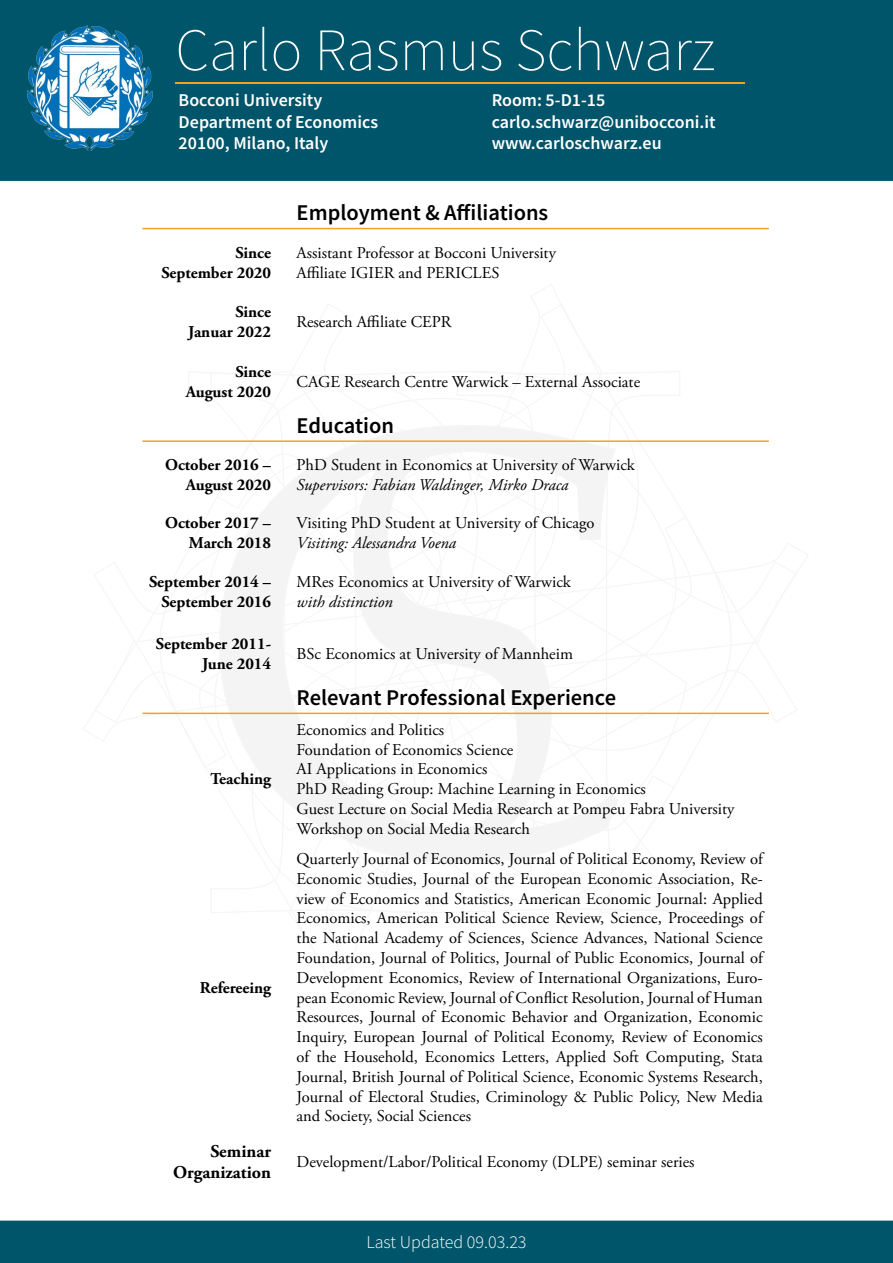
<style>
.page{position:relative;width:893px;height:1263px;background:#fff}
.page>*{position:absolute;margin:0;border:0;box-sizing:border-box;transform-origin:0 0}
.t1{font:613.2px "Book Antiqua";color:#000}
.t2{font:200 60px "Source Sans Pro";color:#fff}
.t3{font:600 22.5px "Source Sans Pro";color:#000}
.t4{font:600 18px/21.6px "Source Sans Pro";color:#fff}
.t5{font:700 18px/21.6px "Adobe Garamond Pro";color:#000;text-align:right}
.t6{font:300 18px "Source Sans Pro";color:#fff}
.t7{font:16.5px/19.8px "Adobe Garamond Pro";color:#000}
.t8{font:700 16.5px/19.8px "Adobe Garamond Pro";color:#000;text-align:right}
.t9{font:italic 16.5px "Adobe Garamond Pro";color:#000}
</style>
<div class="page">
<div style="left:0;top:1221px;width:893px;height:42px;background:#00556b"></div>
<div style="left:0;top:0;width:893px;height:181px;background:#00556b"></div>
<hr style="left:142px;top:228px;width:142px;height:1px;background:#f9a01b">
<hr style="left:284px;top:228px;width:485px;height:1px;background:#f9a01b">
<svg style="left:219px;top:440px;width:400px;height:275px"></svg>
<svg style="left:353px;top:428px;width:198px;height:429px"></svg>
<hr style="left:175px;top:82px;width:570px;height:1px;background:#f9a01b">
<img style="left:28px;top:25px;width:124px;height:126px">
<h2 class="t2" style="left:175px;top:14px;width:541px">Carlo Rasmus Schwarz</h2>
<p class="t4" style="left:179px;top:89px;width:217px">c.r.schwarz@warwick.ac.uk www.carloschwarz.eu<br>+44 74 7777 81 82</p>
<p class="t4" style="left:492px;top:89px;width:201px">University of Warwick<br>Department of Economics<br>Coventry, CV4 7AL</p>
<p class="t4" style="left:179px;top:89px;width:201px">Bocconi University<br>Department of Economics<br>20100, Milano, Italy</p>
<p class="t4" style="left:492px;top:89px;width:226px">Room: 5-D1-15 carlo.schwarz@unibocconi.it www.carloschwarz.eu</p>
<h3 class="t3" style="left:297px;top:198px;width:253px">Employment &amp; Affiliations</h3>
<p class="t8" style="left:161px;top:243px;width:111px">Since<br>September 2020</p>
<p class="t7" style="left:297px;top:243px;width:261px">Assistant Professor at Bocconi University<br>Affiliate IGIER and PERICLES</p>
<p class="t8" style="left:188px;top:302px;width:84px">Since<br>Januar 2022</p>
<p class="t7" style="left:297px;top:313px;width:156px">Research Affiliate CEPR</p>
<p class="t8" style="left:186px;top:362px;width:87px">Since<br>August 2020</p>
<p class="t7" style="left:297px;top:372px;width:345px">CAGE Research Centre Warwick – External Associate</p>
<h3 class="t3" style="left:297px;top:410px;width:99px">Education</h3>
<p class="t8" style="left:165px;top:456px;width:107px">October 2016 –<br>August 2020</p>
<p class="t7" style="left:297px;top:456px;width:340px">PhD Student in Economics at University of Warwick</p>
<h1 class="t1" style="left:195px;top:220px;width:436px">C</h1>
<p class="t9" style="left:297px;top:475px;width:273px">Supervisors: Fabian Waldinger, Mirko Draca</p>
<p class="t8" style="left:165px;top:513px;width:107px">October 2017 –<br>March 2018</p>
<p class="t7" style="left:297px;top:513px;width:299px">Visiting PhD Student at University of Chicago</p>
<p class="t9" style="left:297px;top:532px;width:161px">Visiting: Alessandra Voena</p>
<p class="t8" style="left:149px;top:572px;width:123px">September 2014 –<br>September 2016</p>
<p class="t7" style="left:297px;top:573px;width:276px">MRes Economics at University of Warwick</p>
<p class="t9" style="left:297px;top:592px;width:98px">with distinction</p>
<p class="t8" style="left:156px;top:634px;width:117px">September 2011-<br>June 2014</p>
<p class="t7" style="left:297px;top:644px;width:278px">BSc Economics at University of Mannheim</p>
<h3 class="t3" style="left:297px;top:682px;width:321px">Relevant Professional Experience</h3>
<p class="t7" style="left:297px;top:720px;width:439px">Economics and Politics<br>Foundation of Economics Science<br>AI Applications in Economics<br>PhD Reading Group: Machine Learning in Economics<br>Guest Lecture on Social Media Research at Pompeu Fabra University Workshop on Social Media Research</p>
<p class="t8" style="left:211px;top:769px;width:62px">Teaching</p>
<p class="t7" style="left:297px;top:849px;width:468px;text-align:justify">Quarterly Journal of Economics, Journal of Political Economy, Review of Economic Studies, Journal of the European Economic Association, Re&shy;view of Economics and Statistics, American Economic Journal: Applied Economics, American Political Science Review, Science, Proceedings of the National Academy of Sciences, Science Advances, National Science Foundation, Journal of Politics, Journal of Public Economics, Journal of Development Economics, Review of International Organizations, Euro&shy;pean Economic Review, Journal of Conflict Resolution, Journal of Human Resources, Journal of Economic Behavior and Organization, Economic Inquiry, European Journal of Political Economy, Review of Economics of the Household, Economics Letters, Applied Soft Computing, Stata Journal, British Journal of Political Science, Economic Systems Research, Journal of Electoral Studies, Criminology &amp; Public Policy, New Media and Society, Social Sciences</p>
<p class="t8" style="left:200px;top:978px;width:73px">Refereeing</p>
<p class="t5" style="left:173px;top:1141px;width:99px">Seminar<br>Organization</p>
<p class="t7" style="left:297px;top:1152px;width:399px">Development/Labor/Political Economy (DLPE) seminar series</p>
<p class="t6" style="left:366px;top:1231px;width:162px">Last Updated 09.03.23</p>
</div>
